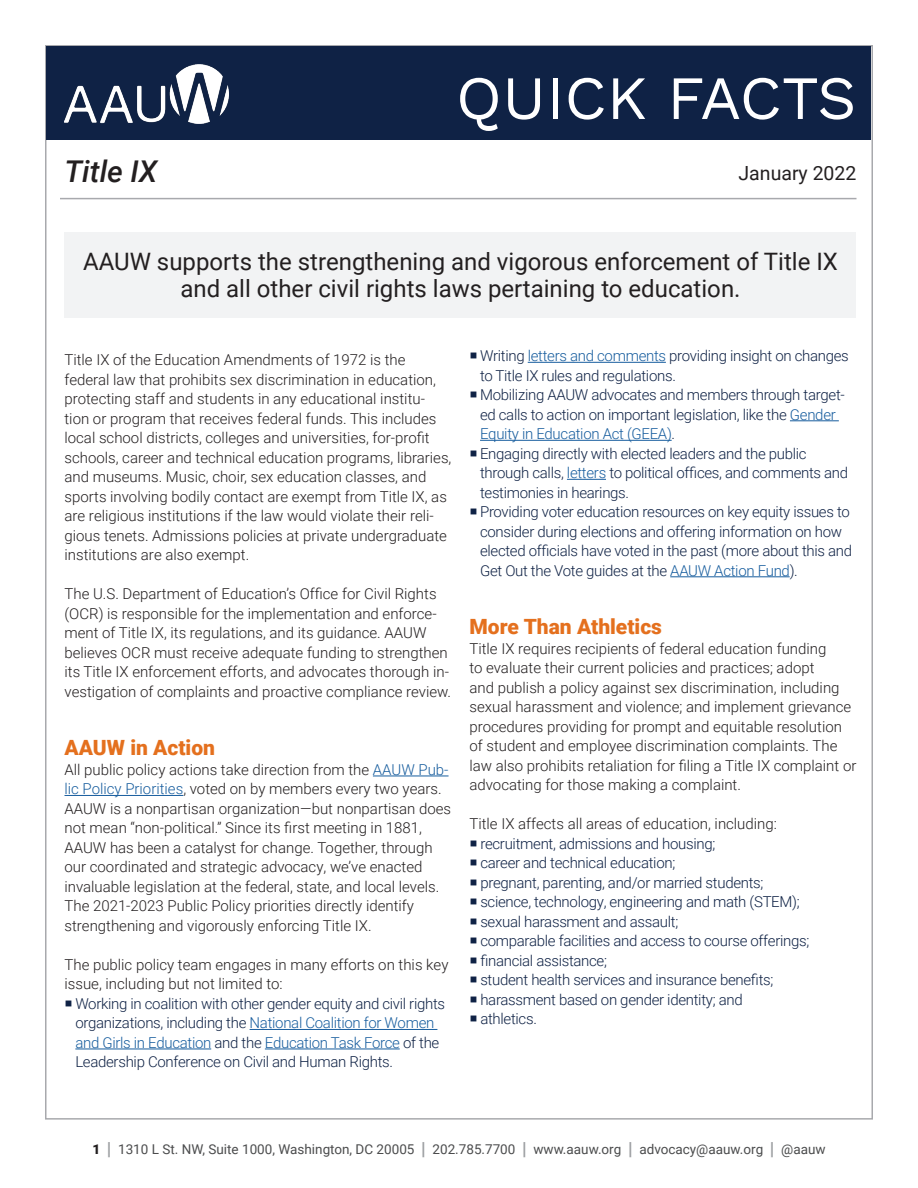
<style>
.page{position:relative;width:918px;height:1188px;background:#fff}
.page>*{position:absolute;margin:0;border:0;box-sizing:border-box;transform-origin:0 0}
.QuickFacts_Head{font:61.5px "Work Sans";color:#fff}
.Report_Name{font:italic 500 30px "Roboto";color:#231f20}
.t1{font:24px/27px "Roboto";color:#231f20;text-align:center}
.SubHead{font:900 21px "Roboto";color:#e4701e}
.Date{font:19.5px "Roboto";color:#231f20}
.Text{font:300 15px/19.5px "Roboto";color:#231f20}
.Text-2{font:300 15px/19.5px "Roboto";letter-spacing:-.02em;color:#0f2245}
.t2{font:13.5px "Roboto";color:#4b4c4d}
.s1{color:#175d9e}
.s2{font-weight:900;color:#231f20}
.s3{font-weight:900;font-size:18px;color:#9d9fa2}
</style>
<div class="page">
<div style="left:46px;top:46px;width:826px;height:94px;background:#0f2245"></div>
<img style="left:64px;top:65px;width:165px;height:59px">
<div style="left:64px;top:232px;width:792px;height:86px;background:#f2f3f4"></div>
<hr style="left:373px;top:776px;width:76px;height:1px;background:#175d9e">
<hr style="left:64px;top:795px;width:119px;height:1px;background:#175d9e">
<hr style="left:250px;top:1029px;width:187px;height:1px;background:#175d9e">
<hr style="left:75px;top:1049px;width:136px;height:1px;background:#175d9e">
<hr style="left:265px;top:1049px;width:135px;height:1px;background:#175d9e">
<hr style="left:528px;top:362px;width:138px;height:1px;background:#175d9e">
<hr style="left:790px;top:420px;width:49px;height:1px;background:#175d9e">
<hr style="left:480px;top:440px;width:192px;height:1px;background:#175d9e">
<hr style="left:567px;top:479px;width:39px;height:1px;background:#175d9e">
<hr style="left:670px;top:576px;width:120px;height:1px;background:#175d9e">
<hr style="left:60px;top:198px;width:796px;height:1px;background:#a8a9ad">
<p class="QuickFacts_Head" style="left:456px;top:62px;width:402px">QUICK FACTS</p>
<p class="Report_Name" style="left:64px;top:150px;width:94px">Title IX</p>
<p class="Date" style="left:739px;top:160px;width:119px">January 2022</p>
<p class="t1" style="left:83px;top:247px;width:756px">AAUW supports the strengthening and vigorous enforcement of Title IX and all other civil rights laws pertaining to education.</p>
<p class="Text" style="left:64px;top:350px;width:388px">Title IX of the Education Amendments of 1972 is the federal law that prohibits sex discrimination in education, protecting staff and students in any educational institu&shy;tion or program that receives federal funds. This includes local school districts, colleges and universities, for-profit schools, career and technical education programs, libraries, and museums. Music, choir, sex education classes, and sports involving bodily contact are exempt from Title IX, as are religious institutions if the law would violate their reli&shy;gious tenets. Admissions policies at private undergraduate institutions are also exempt.</p>
<p class="Text" style="left:64px;top:584px;width:388px">The U.S. Department of Education’s Office for Civil Rights (OCR) is responsible for the implementation and enforce&shy;ment of Title IX, its regulations, and its guidance. AAUW believes OCR must receive adequate funding to strengthen its Title IX enforcement efforts, and advocates thorough in&shy;vestigation of complaints and proactive compliance review.</p>
<p class="SubHead" style="left:64px;top:733px;width:152px">AAUW in Action</p>
<p class="Text" style="left:64px;top:759px;width:388px">All public policy actions take direction from the <span class="s1">AAUW Pub&shy;lic Policy Priorities</span>, voted on by members every two years.<br>AAUW is a nonpartisan organization—but nonpartisan does not mean “non-political.” Since its first meeting in 1881, AAUW has been a catalyst for change. Together, through our coordinated and strategic advocacy, we’ve enacted invaluable legislation at the federal, state, and local levels.<br>The 2021-2023 Public Policy priorities directly identify strengthening and vigorously enforcing Title IX.</p>
<p class="Text" style="left:64px;top:954px;width:385px">The public policy team engages in many efforts on this key issue, including but not limited to:</p>
<p class="Text-2" style="left:75px;top:993px;width:371px;text-indent:-11px">○ Working in coalition with other gender equity and civil rights organizations, including the <span class="s1">National Coalition for Women and Girls in Education</span> and the <span class="s1">Education Task Force</span> of the Leadership Conference on Civil and Human Rights.</p>
<p class="Text-2" style="left:480px;top:346px;width:370px;text-indent:-11px">○ Writing <span class="s1">letters and comments</span> providing insight on changes to Title IX rules and regulations.</p>
<p class="Text-2" style="left:480px;top:385px;width:366px;text-indent:-11px">○ Mobilizing AAUW advocates and members through target&shy;ed calls to action on important legislation, like the <span class="s1">Gender<br>Equity in Education Act (GEEA)</span>.</p>
<p class="Text-2" style="left:480px;top:443px;width:370px;text-indent:-11px">○ Engaging directly with elected leaders and the public through calls, <span class="s1">letters</span> to political offices, and comments and testimonies in hearings.</p>
<p class="Text-2" style="left:480px;top:502px;width:374px;text-indent:-11px">○ Providing voter education resources on key equity issues to consider during elections and offering information on how elected officials have voted in the past (more about this and Get Out the Vote guides at the <span class="s1">AAUW Action Fund</span>).</p>
<p class="SubHead" style="left:470px;top:612px;width:194px">More Than Athletics</p>
<p class="Text" style="left:470px;top:638px;width:388px">Title IX requires recipients of federal education funding<br>to evaluate their current policies and practices; adopt<br>and publish a policy against sex discrimination, including sexual harassment and violence; and implement grievance procedures providing for prompt and equitable resolution of student and employee discrimination complaints. The law also prohibits retaliation for filing a Title IX complaint or advocating for those making a complaint.</p>
<p class="Text" style="left:470px;top:814px;width:309px">Title IX affects all areas of education, including:</p>
<p class="Text-2" style="left:470px;top:833px;width:247px">○ recruitment, admissions and housing;</p>
<p class="Text-2" style="left:470px;top:853px;width:207px">○ career and technical education;</p>
<p class="Text-2" style="left:470px;top:872px;width:296px">○ pregnant, parenting, and/or married students;</p>
<p class="Text-2" style="left:470px;top:892px;width:332px">○ science, technology, engineering and math (STEM);</p>
<p class="Text-2" style="left:470px;top:911px;width:210px">○ sexual harassment and assault;</p>
<p class="Text-2" style="left:470px;top:931px;width:341px">○ comparable facilities and access to course offerings;</p>
<p class="Text-2" style="left:470px;top:950px;width:139px">○ financial assistance;</p>
<p class="Text-2" style="left:470px;top:970px;width:305px">○ student health services and insurance benefits;</p>
<p class="Text-2" style="left:470px;top:989px;width:275px">○ harassment based on gender identity; and</p>
<p class="Text-2" style="left:470px;top:1009px;width:69px">○ athletics.</p>
<p class="t2" style="left:92px;top:1140px;width:735px"><span class="s2">1</span> <span class="s3">|</span> 1310 L St. NW, Suite 1000, Washington, DC 20005 <span class="s3">|</span> 202.785.7700 <span class="s3">|</span> www.aauw.org <span class="s3">|</span> advocacy@aauw.org <span class="s3">|</span> @aauw</p>
</div>
